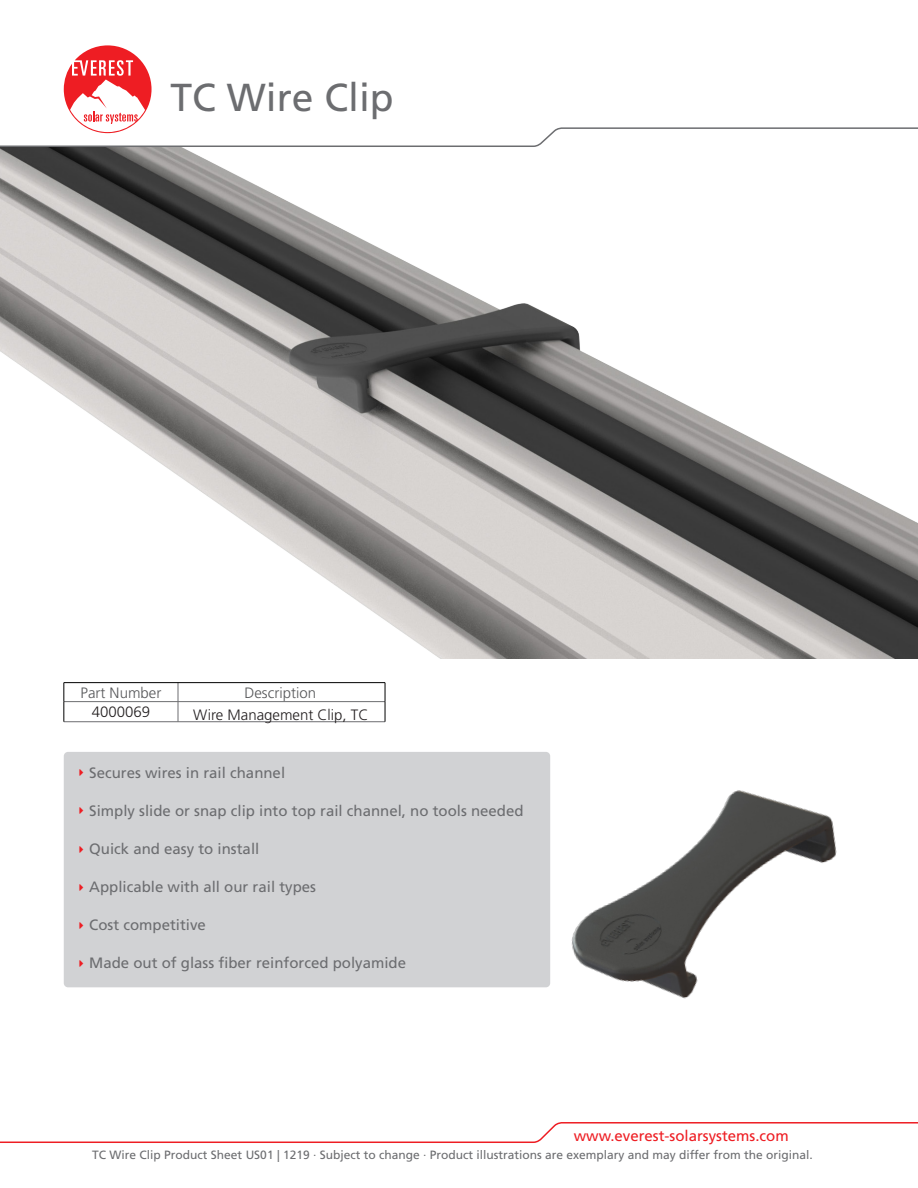
<style>
.page{position:relative;width:918px;height:1188px;background:#fff}
.page>*{position:absolute;margin:0;border:0;box-sizing:border-box;transform-origin:0 0}
.t1{font:39px "Frutiger LT Std";color:#6c6d70}
.t2{font:15px "Frutiger LT Std";color:#6c6d70}
.t3{font:15px "Frutiger LT Std";color:#ee1d23}
.Preisspalte{font:300 15px "Frutiger LT Std";color:#231f20}
.Preisspalte-2{font:300 15px "Frutiger LT Std";color:#57585a}
.Footer_issue_notes{font:12px "Frutiger LT Std";color:#6c6d70}
</style>
<div class="page">
<img style="left:0;top:148px;width:918px;height:511px">
<img style="left:468px;top:752px;width:369px;height:247px">
<div style="left:64px;top:752px;width:486px;height:235px;background:#d1d2d4;border-radius:4px"></div>
<svg style="left:0;top:45px;width:918px;height:103px"></svg>
<svg style="left:0;top:1122px;width:918px;height:21px"></svg>
<hr style="left:178px;top:701px;width:207px;height:1px;background:#6c6d70">
<hr style="left:64px;top:701px;width:114px;height:1px;background:#6c6d70">
<svg style="left:178px;top:683px;width:1px;height:38px"></svg>
<hr style="left:64px;top:721px;width:114px;height:1px;background:#6c6d70">
<hr style="left:178px;top:721px;width:207px;height:1px;background:#6c6d70">
<hr style="left:64px;top:682px;width:114px;height:1px;background:#000">
<hr style="left:178px;top:682px;width:207px;height:1px;background:#000">
<svg style="left:64px;top:683px;width:1px;height:38px"></svg>
<svg style="left:385px;top:683px;width:1px;height:39px"></svg>
<h1 class="t1" style="left:171px;top:75px;width:225px">TC Wire Clip</h1>
<p class="Preisspalte-2" style="left:81px;top:684px;width:82px">Part Number</p>
<p class="Preisspalte-2" style="left:244px;top:684px;width:73px">Description</p>
<p class="Preisspalte" style="left:92px;top:704px;width:60px">4000069</p>
<p class="Preisspalte" style="left:193px;top:707px;width:177px">Wire Management Clip, TC</p>
<p class="t2" style="left:89px;top:764px;width:197px">Secures wires in rail channel</p>
<p class="t2" style="left:89px;top:802px;width:436px">Simply slide or snap clip into top rail channel, no tools needed</p>
<p class="t2" style="left:89px;top:840px;width:172px">Quick and easy to install</p>
<p class="t2" style="left:89px;top:878px;width:228px">Applicable with all our rail types</p>
<p class="t2" style="left:89px;top:916px;width:118px">Cost competitive</p>
<p class="t2" style="left:89px;top:954px;width:318px">Made out of glass fiber reinforced polyamide</p>
<p class="t3" style="left:574px;top:1127px;width:217px">www.everest-solarsystems.com</p>
<p class="Footer_issue_notes" style="left:92px;top:1148px;width:722px">TC Wire Clip Product Sheet US01 | 1219 · Subject to change · Product illustrations are exemplary and may differ from the original.</p>
</div>
